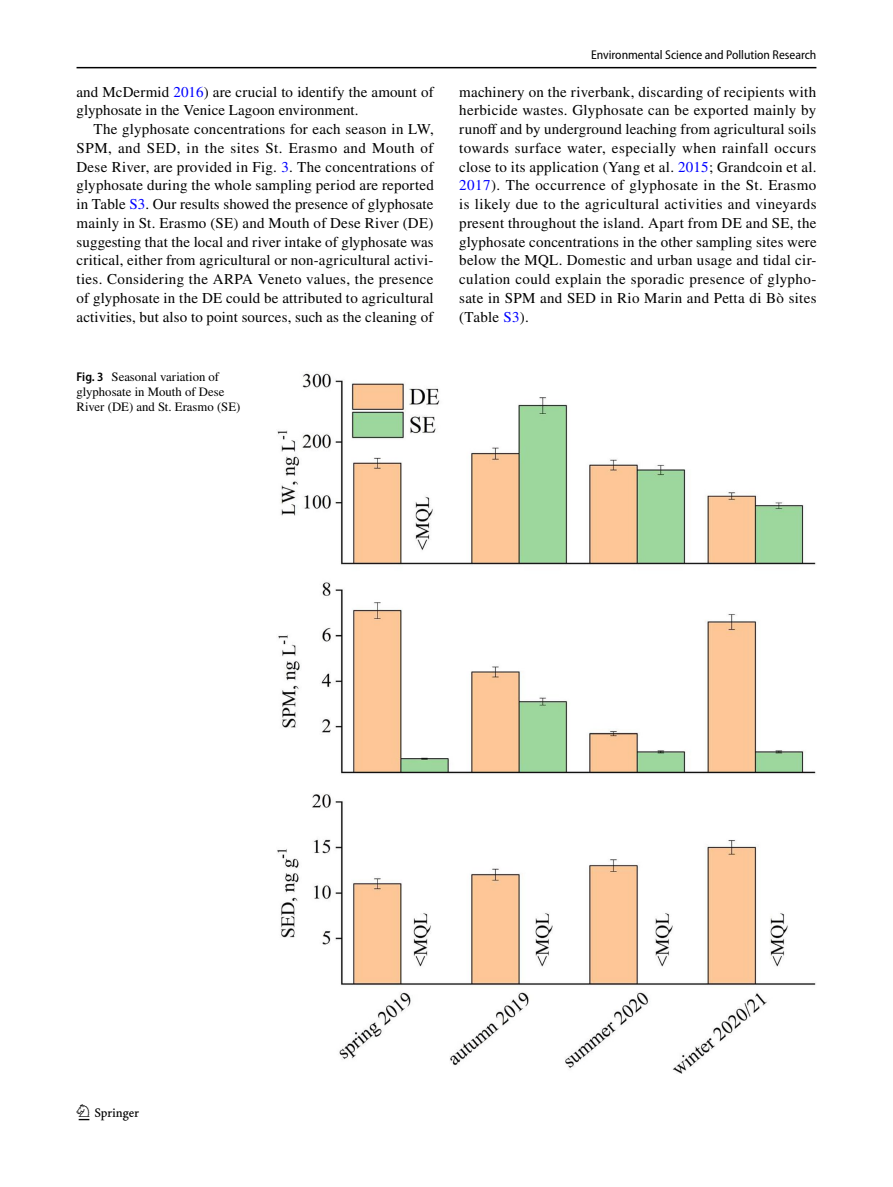
<style>
.page{position:relative;width:893px;height:1187px;background:#fff}
.page>*{position:absolute;margin:0;border:0;box-sizing:border-box;transform-origin:0 0}
.t1{font:22.5px "Springnew Regular 2";color:#000}
.t2{font:15px/18.8px "STIX";letter-spacing:.01em;color:#000;text-align:justify}
.t3{font:12.75px/15px "STIX";color:#000}
.t4{font:semi-condensed 12.75px "Myriad Pro";color:#000}
.s1{color:#00f}
.s2{font-family:"Myriad Pro";font-weight:600;font-stretch:semi-condensed}
</style>
<div class="page">
<hr style="left:77px;top:67px;width:739px;height:1px;background:#000">
<img style="left:277px;top:373px;width:539px;height:700px">
<p class="t2" style="left:77px;top:83px;width:359px">and McDermid <span class="s1">2016</span>) are crucial to identify the amount of glyphosate in the Venice Lagoon environment.</p>
<p class="t2" style="left:77px;top:121px;width:359px;text-indent:17px">The glyphosate concentrations for each season in LW, SPM, and SED, in the sites St. Erasmo and Mouth of Dese River, are provided in Fig. <span class="s1">3</span>. The concentrations of glyphosate during the whole sampling period are reported in Table <span class="s1">S3</span>. Our results showed the presence of glyphosate mainly in St. Erasmo (SE) and Mouth of Dese River (DE) suggesting that the local and river intake of glyphosate was critical, either from agricultural or non-agricultural activi&shy;ties. Considering the ARPA Veneto values, the presence of glyphosate in the DE could be attributed to agricultural activities, but also to point sources, such as the cleaning of</p>
<p class="t3" style="left:77px;top:370px;width:165px"><span class="s2">Fig. 3</span> Seasonal variation of glyphosate in Mouth of Dese<br>River (DE) and St. Erasmo (SE)</p>
<p class="t4" style="left:591px;top:48px;width:227px">Environmental Science and Pollution Research</p>
<p class="t2" style="left:459px;top:83px;width:359px">machinery on the riverbank, discarding of recipients with herbicide wastes. Glyphosate can be exported mainly by runoff and by underground leaching from agricultural soils towards surface water, especially when rainfall occurs close to its application (Yang et al. <span class="s1">2015</span>; Grandcoin et al.<br><span class="s1">2017</span>). The occurrence of glyphosate in the St. Erasmo is likely due to the agricultural activities and vineyards present throughout the island. Apart from DE and SE, the glyphosate concentrations in the other sampling sites were below the MQL. Domestic and urban usage and tidal cir&shy;culation could explain the sporadic presence of glypho&shy;sate in SPM and SED in Rio Marin and Petta di Bò sites (Table <span class="s1">S3</span>).</p>
<h1 class="t1" style="left:79px;top:1104px;width:62px">1 3</h1>
</div>
